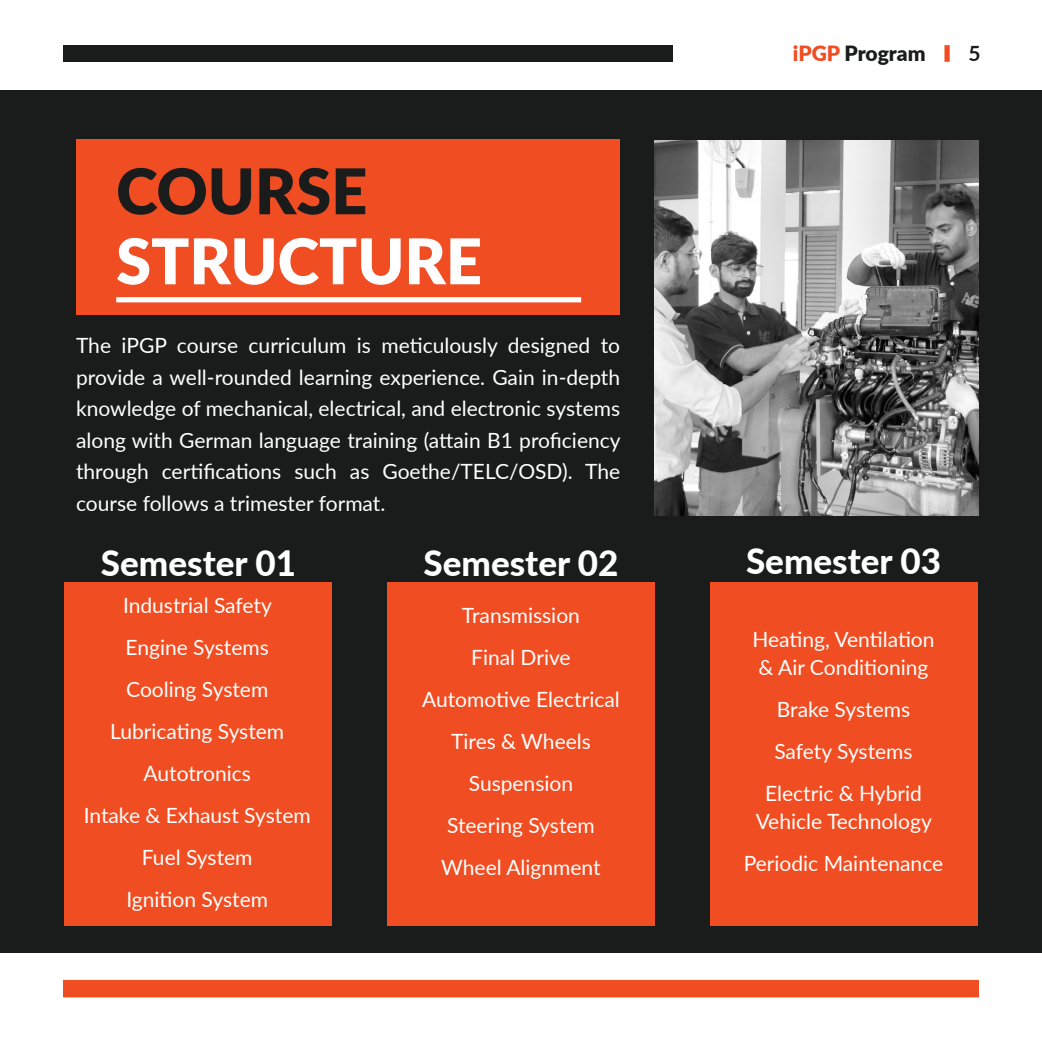
<style>
.page{position:relative;width:1042px;height:1042px;background:#fff}
.page>*{position:absolute;margin:0;border:0;box-sizing:border-box;transform-origin:0 0}
.t1{font:900 63px "Lato";color:#fff}
.t2{font:900 63px "Lato";color:#1a1b1b}
.t3{font:800 35px "Lato";color:#fff}
.Text_Bold{font:21px/31.5px "Lato";color:#fff;text-align:justify}
.t4{font:900 21px "Lato";letter-spacing:-.005em;color:#1a1b1b}
.t5{font:700 21px "Lato";color:#1a1b1b}
.s1{color:#f04d22}
</style>
<div class="page">
<div style="left:944px;top:45px;width:5px;height:17px;background:#f04d22"></div>
<div style="left:63px;top:45px;width:610px;height:17px;background:#1a1b1b"></div>
<div style="left:63px;top:980px;width:916px;height:17px;background:#f04d22"></div>
<div style="left:0;top:90px;width:1042px;height:862px;background:#1a1b1b"></div>
<div style="left:76px;top:139px;width:544px;height:176px;background:#f04d22"></div>
<div style="left:64px;top:582px;width:268px;height:343px;background:#f04d22"></div>
<div style="left:387px;top:582px;width:268px;height:343px;background:#f04d22"></div>
<div style="left:709px;top:582px;width:268px;height:343px;background:#f04d22"></div>
<div style="left:116px;top:297px;width:465px;height:5px;background:#fff"></div>
<img style="left:655px;top:140px;width:324px;height:375px">
<p class="t2" style="left:116px;top:144px;width:253px">COURSE</p>
<p class="t1" style="left:116px;top:214px;width:367px">STRUCTURE</p>
<p class="Text_Bold" style="left:76px;top:329px;width:546px">The iPGP course curriculum is meticulously designed to provide a well-rounded learning experience. Gain in-depth knowledge of mechanical, electrical, and electronic systems along with German language training (attain B1 proficiency through certifications such as Goethe/TELC/OSD). The course follows a trimester format.</p>
<p class="t4" style="left:793px;top:37px;width:134px"><span class="s1">iPGP</span> Program</p>
<p class="t5" style="left:968px;top:38px;width:14px">5</p>
<p class="t3" style="left:101px;top:537px;width:196px">Semester 01</p>
<p class="t3" style="left:423px;top:537px;width:196px">Semester 02</p>
<p class="t3" style="left:746px;top:535px;width:196px">Semester 03</p>
<p class="Text_Bold" style="left:123px;top:588px;width:150px">Industrial Safety</p>
<p class="Text_Bold" style="left:126px;top:630px;width:145px">Engine Systems</p>
<p class="Text_Bold" style="left:126px;top:672px;width:144px">Cooling System</p>
<p class="Text_Bold" style="left:110px;top:714px;width:176px">Lubricating System</p>
<p class="Text_Bold" style="left:143px;top:756px;width:109px">Autotronics</p>
<p class="Text_Bold" style="left:84px;top:798px;width:228px">Intake &amp; Exhaust System</p>
<p class="Text_Bold" style="left:142px;top:840px;width:112px">Fuel System</p>
<p class="Text_Bold" style="left:126px;top:882px;width:143px">Ignition System</p>
<p class="Text_Bold" style="left:462px;top:599px;width:119px">Transmission</p>
<p class="Text_Bold" style="left:471px;top:641px;width:101px">Final Drive</p>
<p class="Text_Bold" style="left:422px;top:683px;width:199px">Automotive Electrical</p>
<p class="Text_Bold" style="left:451px;top:725px;width:141px">Tires &amp; Wheels</p>
<p class="Text_Bold" style="left:469px;top:767px;width:106px">Suspension</p>
<p class="Text_Bold" style="left:447px;top:809px;width:149px">Steering System</p>
<p class="Text_Bold" style="left:441px;top:851px;width:161px">Wheel Alignment</p>
<p class="Text_Bold" style="left:752px;top:623px;width:184px">Heating, Ventilation</p>
<p class="Text_Bold" style="left:758px;top:651px;width:171px">&amp; Air Conditioning</p>
<p class="Text_Bold" style="left:777px;top:693px;width:135px">Brake Systems</p>
<p class="Text_Bold" style="left:774px;top:735px;width:140px">Safety Systems</p>
<p class="Text_Bold" style="left:765px;top:777px;width:158px">Electric &amp; Hybrid</p>
<p class="Text_Bold" style="left:755px;top:805px;width:178px">Vehicle Technology</p>
<p class="Text_Bold" style="left:744px;top:847px;width:201px">Periodic Maintenance</p>
</div>
